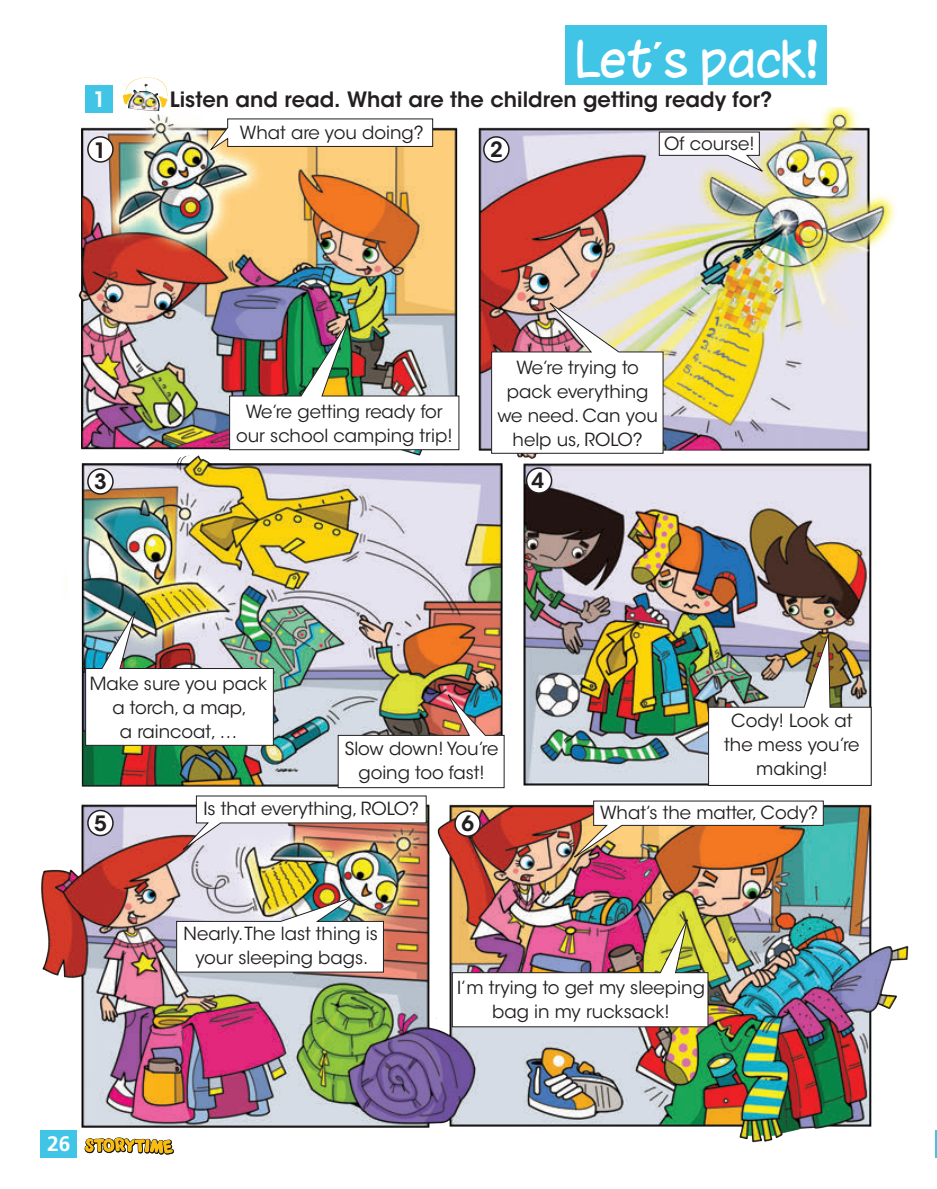
<style>
.page{position:relative;width:937px;height:1189px;background:#fff}
.page>*{position:absolute;margin:0;border:0;box-sizing:border-box;transform-origin:0 0}
.t1{font:48px "Chinacat";color:#fff}
.t2{font:600 21px "ITC Avant Garde Std";color:#231f20}
.t3{font:700 21px "PF Catalog";color:#fff}
.t4{font:600 21px "ITC Avant Garde Std";color:#fff;scale:.95 1}
.t5{font:18px/24px "ITC Avant Garde Std";color:#231f20;text-align:center}
</style>
<div class="page">
<img style="left:40px;top:108px;width:869px;height:1050px">
<div style="left:86px;top:85px;width:27px;height:28px;background:#40c5e6"></div>
<img style="left:125px;top:77px;width:40px;height:14px">
<svg style="left:207px;top:118px;width:226px;height:35px"></svg>
<svg style="left:491px;top:299px;width:172px;height:155px"></svg>
<svg style="left:658px;top:131px;width:107px;height:42px"></svg>
<div style="left:88px;top:137px;width:25px;height:25px;background:#fff;border-radius:50%"></div>
<div style="left:87px;top:136px;width:27px;height:27px;border:2px solid #231f20;border-radius:50%"></div>
<div style="left:88px;top:469px;width:25px;height:25px;background:#fff;border-radius:50%"></div>
<div style="left:87px;top:468px;width:27px;height:27px;border:2px solid #231f20;border-radius:50%"></div>
<div style="left:88px;top:810px;width:25px;height:25px;background:#fff;border-radius:50%"></div>
<div style="left:87px;top:809px;width:27px;height:27px;border:2px solid #231f20;border-radius:50%"></div>
<div style="left:484px;top:137px;width:25px;height:25px;background:#fff;border-radius:50%"></div>
<div style="left:483px;top:136px;width:26px;height:27px;border:2px solid #231f20;border-radius:50%"></div>
<div style="left:526px;top:468px;width:25px;height:25px;background:#fff;border-radius:50%"></div>
<div style="left:525px;top:467px;width:27px;height:27px;border:2px solid #231f20;border-radius:50%"></div>
<div style="left:455px;top:811px;width:25px;height:25px;background:#fff;border-radius:50%"></div>
<div style="left:454px;top:810px;width:27px;height:27px;border:2px solid #231f20;border-radius:50%"></div>
<img style="left:229px;top:317px;width:230px;height:133px">
<img style="left:337px;top:690px;width:168px;height:98px">
<img style="left:707px;top:630px;width:164px;height:156px">
<img style="left:451px;top:914px;width:257px;height:113px">
<img style="left:568px;top:800px;width:256px;height:62px">
<img style="left:178px;top:795px;width:249px;height:59px">
<svg style="left:176px;top:895px;width:208px;height:78px"></svg>
<img style="left:85px;top:606px;width:189px;height:140px">
<div style="left:41px;top:1130px;width:36px;height:28px;background:#40c5e6"></div>
<svg style="left:84px;top:1137px;width:90px;height:17px"></svg>
<div style="left:565px;top:26px;width:261px;height:59px;background:#40c5e6"></div>
<hr style="left:934px;top:1130px;width:2px;height:28px;background:#40c5e6">
<p class="t1" style="left:577px;top:30px;width:243px">Let’s pack!</p>
<p class="t4" style="left:93px;top:86px;width:14px">1</p>
<p class="t2" style="left:170px;top:86px;width:603px">Listen and read. What are the children getting ready for?</p>
<p class="t5" style="left:240px;top:120px;width:185px">What are you doing?</p>
<p class="t5" style="left:664px;top:132px;width:92px">Of course!</p>
<p class="t2" style="left:490px;top:136px;width:14px">2</p>
<p class="t2" style="left:94px;top:137px;width:14px">1</p>
<p class="t2" style="left:94px;top:468px;width:14px">3</p>
<p class="t5" style="left:236px;top:399px;width:218px">We’re getting ready for our school camping trip!</p>
<p class="t5" style="left:497px;top:356px;width:162px">We’re trying to pack everything we need. Can you help us, ROLO?</p>
<p class="t2" style="left:531px;top:467px;width:14px">4</p>
<p class="t5" style="left:90px;top:671px;width:179px">Make sure you pack a torch, a map,<br>a raincoat, …</p>
<p class="t5" style="left:345px;top:737px;width:155px">Slow down! You’re going too fast!</p>
<p class="t5" style="left:724px;top:709px;width:137px">Cody! Look at the mess you’re making!</p>
<p class="t2" style="left:94px;top:809px;width:14px">5</p>
<p class="t5" style="left:203px;top:796px;width:217px">Is that everything, ROLO?</p>
<p class="t5" style="left:600px;top:801px;width:219px">What’s the matter, Cody?</p>
<p class="t2" style="left:461px;top:810px;width:14px">6</p>
<p class="t5" style="left:183px;top:922px;width:196px">Nearly. The last thing is your sleeping bags.</p>
<p class="t5" style="left:457px;top:976px;width:249px">I’m trying to get my sleeping bag in my rucksack!</p>
<p class="t3" style="left:47px;top:1131px;width:25px">26</p>
</div>
